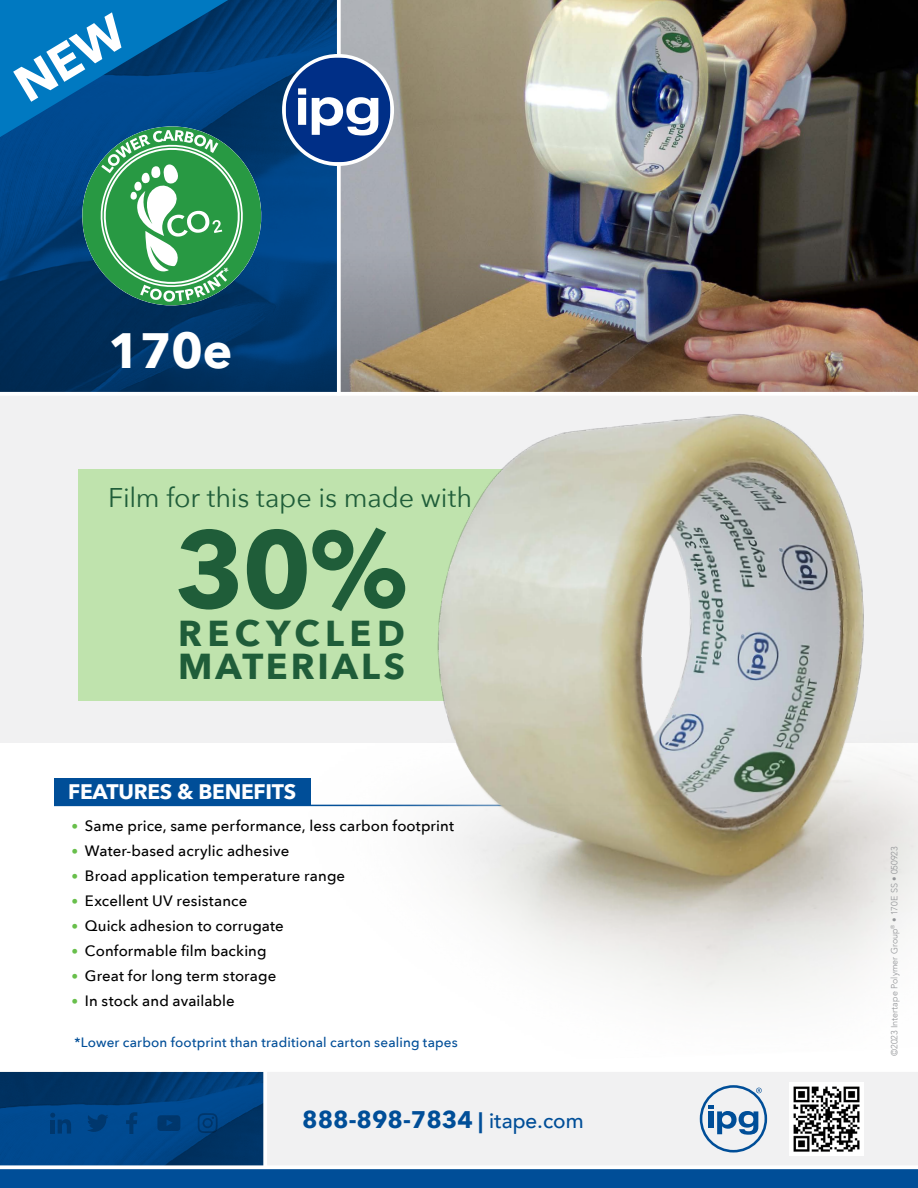
<style>
.page{position:relative;width:918px;height:1188px;background:#fff}
.page>*{position:absolute;margin:0;border:0;box-sizing:border-box;transform-origin:0 0}
.t1{font:700 108px "Avenir Next";color:#1f5d39}
.t2{font:700 49.5px "Avenir Next";color:#fff}
.t3{font:700 36px/33px "Avenir Next";letter-spacing:.1em;color:#1f5d39}
.t4{font:27px "Avenir Next";letter-spacing:-.005em;color:#1f5d39}
.t5{font:700 24px "Avenir Next";color:#004e98}
.t6{font:700 21px "Avenir Next";letter-spacing:-.01em;color:#fff}
.t7{font:500 15px "Avenir Next";letter-spacing:.005em;color:#000}
.t8{font:500 13.5px "Avenir Next";letter-spacing:.01em;color:#004e98}
.t9{font:300 9px "Avenir";color:#939598}
.s1{font-size:13.5px;color:#68bf4b}
.s2{font-size:21px}
.s3{font-family:"Avenir";font-weight:500;font-size:21px}
</style>
<div class="page">
<img style="left:0;top:1072px;width:263px;height:93px">
<img style="left:0;top:0;width:337px;height:392px">
<div style="left:0;top:396px;width:918px;height:347px;background:#f1f1f2"></div>
<img style="left:341px;top:0;width:577px;height:247px">
<img style="left:341px;top:247px;width:577px;height:129px">
<div style="left:54px;top:778px;width:256px;height:27px;background:#004e98"></div>
<hr style="left:54px;top:805px;width:627px;height:1px;background:#004e98">
<svg style="left:340px;top:0;width:1px;height:376px"></svg>
<div style="left:265px;top:1071px;width:653px;height:94px;background:#f1f1f2"></div>
<svg style="left:263px;top:1073px;width:4px;height:92px"></svg>
<div style="left:0;top:1169px;width:918px;height:19px;background:#004e98"></div>
<svg style="left:700px;top:1085px;width:67px;height:68px"></svg>
<svg style="left:126px;top:1112px;width:11px;height:22px"></svg>
<svg style="left:50px;top:1113px;width:21px;height:21px"></svg>
<svg style="left:157px;top:1115px;width:23px;height:16px"></svg>
<svg style="left:87px;top:1114px;width:22px;height:18px"></svg>
<svg style="left:198px;top:1113px;width:20px;height:20px"></svg>
<svg style="left:282px;top:54px;width:112px;height:112px"></svg>
<svg style="left:286px;top:57px;width:104px;height:105px"></svg>
<img style="left:790px;top:1082px;width:74px;height:74px">
<div style="left:79px;top:470px;width:536px;height:231px;background:#bfe3ad"></div>
<img style="left:202px;top:376px;width:716px;height:697px">
<svg style="left:0;top:0;width:269px;height:313px;background:#1a6b83"></svg>
<h2 class="t2" style="left:108px;top:308px;width:125px">170e</h2>
<h3 class="t4" style="left:108px;top:475px;width:366px">Film for this tape is made with</h3>
<h1 class="t1" style="left:175px;top:476px;width:234px">30%</h1>
<h3 class="t3" style="left:178px;top:617px;width:228px">RECYCLED<br>MATERIALS</h3>
<h3 class="t6" style="left:68px;top:773px;width:230px">FEATURES &amp; BENEFITS</h3>
<p class="t7" style="left:71px;top:814px;width:384px"><span class="s1">•</span> Same price, same performance, less carbon footprint</p>
<p class="t7" style="left:71px;top:838px;width:219px"><span class="s1">•</span> Water-based acrylic adhesive</p>
<p class="t7" style="left:71px;top:863px;width:275px"><span class="s1">•</span> Broad application temperature range</p>
<p class="t7" style="left:71px;top:888px;width:177px"><span class="s1">•</span> Excellent UV resistance</p>
<p class="t7" style="left:71px;top:913px;width:214px"><span class="s1">•</span> Quick adhesion to corrugate</p>
<p class="t7" style="left:71px;top:938px;width:197px"><span class="s1">•</span> Conformable film backing</p>
<p class="t7" style="left:71px;top:963px;width:206px"><span class="s1">•</span> Great for long term storage</p>
<p class="t7" style="left:71px;top:988px;width:165px"><span class="s1">•</span> In stock and available</p>
<p class="t8" style="left:75px;top:1031px;width:385px">*Lower carbon footprint than traditional carton sealing tapes</p>
<h3 class="t5" style="left:302px;top:1098px;width:283px">888-898-7834 <span class="s2">|</span> <span class="s3">itape.com</span></h3>
<p class="t9" style="left:889px;top:1056px;width:212px;rotate:-90deg">©2023 Intertape Polymer Group<sup>®</sup> • 170E SS • 050923</p>
</div>
